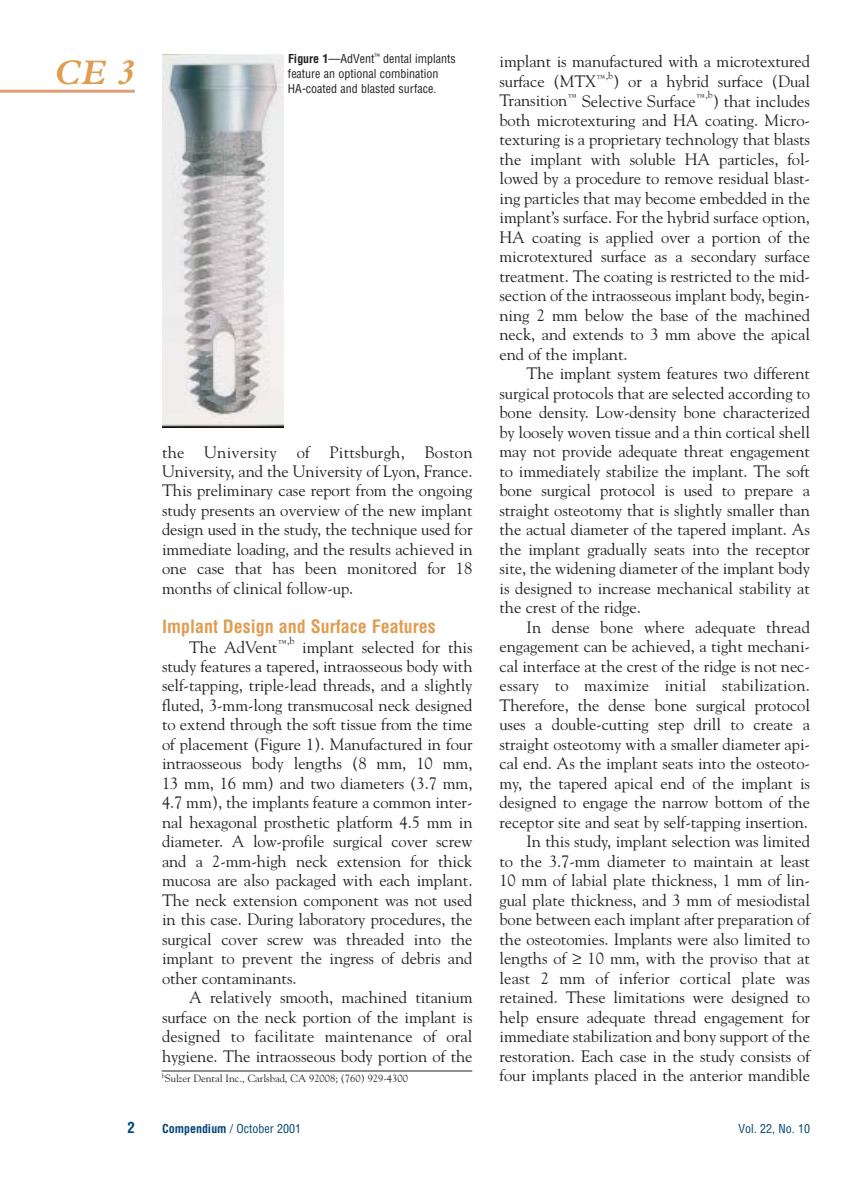
<style>
.page{position:relative;width:864px;height:1188px;background:#fff}
.page>*{position:absolute;margin:0;border:0;box-sizing:border-box;transform-origin:0 0}
.t1{font:italic 700 37.5px "Bembo";color:#e09c51}
.t2{font:700 condensed 18px "Helvetica";color:#e09c51}
.t3{font:16.5px/19.5px "Goudy";letter-spacing:-.005em;color:#231f1f;text-align:justify}
.t4{font:700 condensed 15px "Helvetica";color:#004577}
.t5{font:condensed 12px/15px "Helvetica";color:#231f1f}
.t6{font:condensed 12px "Helvetica";color:#004577}
.t7{font:10.5px "Goudy";color:#231f1f}
.s1{font-weight:700}
</style>
<div class="page">
<hr style="left:0;top:90px;width:135px;height:3px;background:#de9e77">
<img style="left:162px;top:54px;width:122px;height:373px">
<hr style="left:162px;top:1071px;width:310px;height:1px;background:#231f1f">
<h1 class="t1" style="left:54px;top:58px;width:82px">CE 3</h1>
<p class="t5" style="left:288px;top:52px;width:169px"><span class="s1">Figure 1</span>—AdVent<sup>™</sup> dental implants feature an optional combination<br>HA-coated and blasted surface.</p>
<p class="t3" style="left:162px;top:443px;width:312px">the University of Pittsburgh, Boston University, and the University of Lyon, France.<br>This preliminary case report from the ongoing study presents an overview of the new implant design used in the study, the technique used for immediate loading, and the results achieved in one case that has been monitored for 18 months of clinical follow-up.</p>
<p class="t2" style="left:162px;top:620px;width:275px">Implant Design and Surface Features</p>
<p class="t3" style="left:189px;top:638px;width:107px">The AdVent<sup>™,b</sup></p>
<p class="t3" style="left:162px;top:638px;width:312px;text-indent:140px">implant selected for this study features a tapered, intraosseous body with self-tapping, triple-lead threads, and a slightly fluted, 3-mm-long transmucosal neck designed to extend through the soft tissue from the time of placement (Figure 1). Manufactured in four intraosseous body lengths (8 mm, 10 mm, 13 mm, 16 mm) and two diameters (3.7 mm, 4.7 mm), the implants feature a common inter&shy;nal hexagonal prosthetic platform 4.5 mm in diameter. A low-profile surgical cover screw and a 2-mm-high neck extension for thick mucosa are also packaged with each implant.<br>The neck extension component was not used in this case. During laboratory procedures, the surgical cover screw was threaded into the implant to prevent the ingress of debris and other contaminants.</p>
<p class="t3" style="left:162px;top:989px;width:312px;text-indent:27px">A relatively smooth, machined titanium surface on the neck portion of the implant is designed to facilitate maintenance of oral hygiene. The intraosseous body portion of the</p>
<p class="t7" style="left:162px;top:1074px;width:248px"><sup>b</sup>Sulzer Dental Inc., Carlsbad, CA 92008; (760) 929-4300</p>
<p class="t3" style="left:499px;top:53px;width:312px">implant is manufactured with a microtextured surface (MTX<sup>™,b</sup>) or a hybrid surface (Dual Transition<sup>™</sup> Selective Surface<sup>™,b</sup>) that includes both microtexturing and HA coating. Micro&shy;texturing is a proprietary technology that blasts the implant with soluble HA particles, fol&shy;lowed by a procedure to remove residual blast&shy;ing particles that may become embedded in the implant’s surface. For the hybrid surface option, HA coating is applied over a portion of the microtextured surface as a secondary surface treatment. The coating is restricted to the mid&shy;section of the intraosseous implant body, begin&shy;ning 2 mm below the base of the machined neck, and extends to 3 mm above the apical end of the implant.</p>
<p class="t3" style="left:500px;top:365px;width:312px;text-indent:27px">The implant system features two different surgical protocols that are selected according to bone density. Low-density bone characterized by loosely woven tissue and a thin cortical shell may not provide adequate threat engagement to immediately stabilize the implant. The soft bone surgical protocol is used to prepare a straight osteotomy that is slightly smaller than the actual diameter of the tapered implant. As the implant gradually seats into the receptor site, the widening diameter of the implant body is designed to increase mechanical stability at the crest of the ridge.</p>
<p class="t3" style="left:500px;top:619px;width:312px;text-align:right">In dense bone where adequate thread engagement can be achieved, a tight mechani&shy;cal interface at the crest of the ridge is not nec&shy;essary to maximize initial stabilization.<br>Therefore, the dense bone surgical protocol uses a double-cutting step drill to create a straight osteotomy with a smaller diameter api&shy;cal end. As the implant seats into the osteoto&shy;my, the tapered apical end of the implant is designed to engage the narrow bottom of the receptor site and seat by self-tapping insertion.<br>In this study, implant selection was limited<br>to the 3.7-mm diameter to maintain at least 10 mm of labial plate thickness, 1 mm of lin&shy;gual plate thickness, and 3 mm of mesiodistal bone between each implant after preparation of the osteotomies. Implants were also limited to lengths of ≥ 10 mm, with the proviso that at least 2 mm of inferior cortical plate was retained. These limitations were designed to help ensure adequate thread engagement for immediate stabilization and bony support of the restoration. Each case in the study consists of four implants placed in the anterior mandible</p>
<p class="t4" style="left:128px;top:1121px;width:9px">2</p>
<p class="t6" style="left:162px;top:1124px;width:141px"><span class="s1">Compendium</span> / October 2001</p>
<p class="t6" style="left:739px;top:1124px;width:73px">Vol. 22, No. 10</p>
</div>
